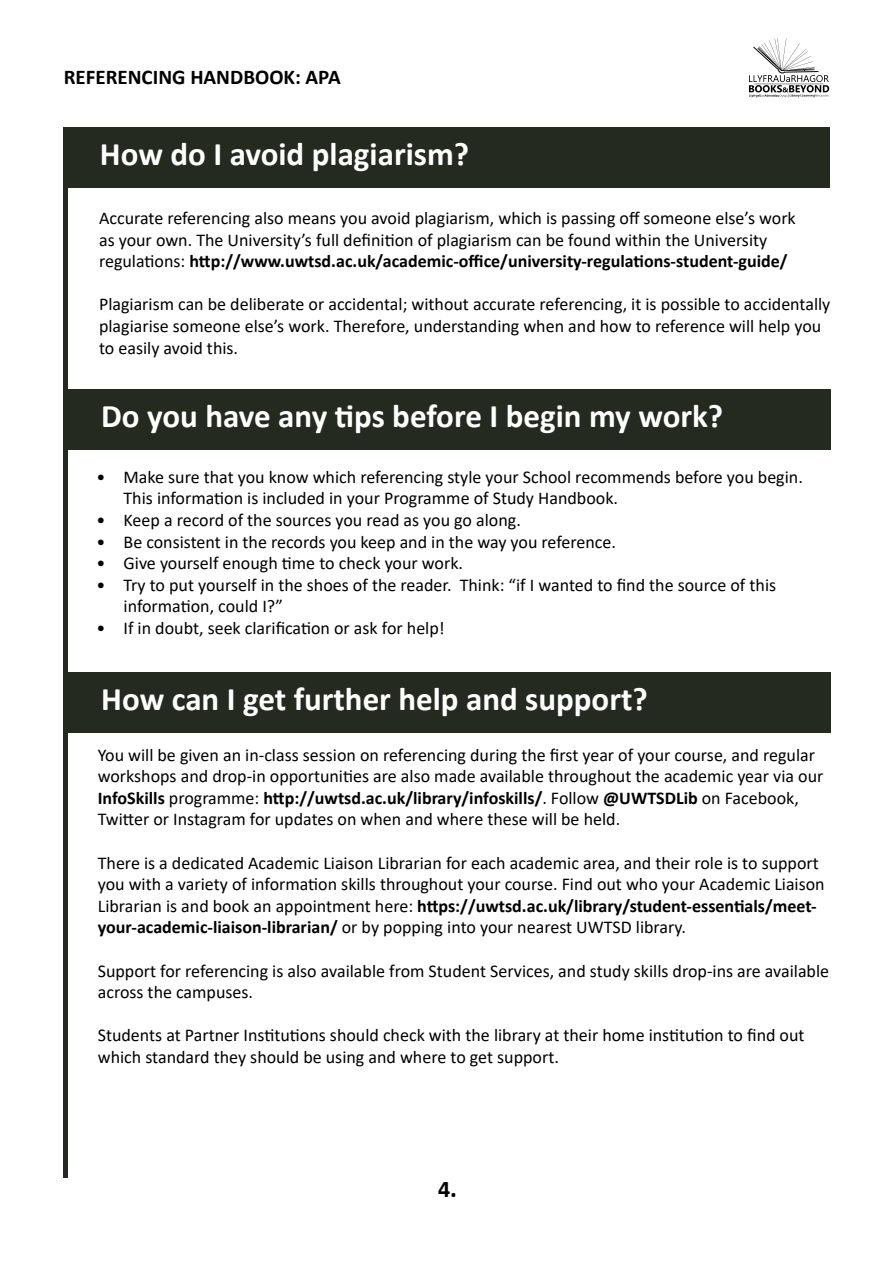
<style>
.page{position:relative;width:893px;height:1263px;background:#fff}
.page>*{position:absolute;margin:0;border:0;box-sizing:border-box;transform-origin:0 0}
.t1{font:700 33px "Calibri";color:#fff}
.t2{font:700 24px "Calibri";color:#000}
.t3{font:700 21px "Calibri";color:#000}
.t4{font:18px/21.6px "Calibri";color:#000}
.s1{font-weight:700}
.s2{font-size:25.5px}
</style>
<div class="page">
<hr style="left:64px;top:128px;width:4px;height:1050px;background:#252a20">
<div style="left:67px;top:128px;width:762px;height:60px;background:#252a20"></div>
<svg style="left:749px;top:38px;width:80px;height:60px"></svg>
<div style="left:68px;top:389px;width:762px;height:60px;background:#252a20"></div>
<div style="left:68px;top:673px;width:762px;height:60px;background:#252a20"></div>
<p class="t3" style="left:64px;top:62px;width:278px">REFERENCING HANDBOOK: APA</p>
<h1 class="t1" style="left:100px;top:131px;width:371px">How do I avoid plagiarism?</h1>
<p class="t4" style="left:99px;top:207px;width:698px">Accurate referencing also means you avoid plagiarism, which is passing off someone else’s work as your own. The University’s full definition of plagiarism can be found within the University regulations: <span class="s1">http://www.uwtsd.ac.uk/academic-office/university-regulations-student-guide/</span></p>
<p class="t4" style="left:99px;top:293px;width:733px">Plagiarism can be deliberate or accidental; without accurate referencing, it is possible to accidentally plagiarise someone else’s work. Therefore, understanding when and how to reference will help you to easily avoid this.</p>
<h1 class="t1" style="left:101px;top:393px;width:624px">Do you have any tips before I begin my work?</h1>
<p class="t4" style="left:124px;top:465px;width:681px;text-indent:-27px">• Make sure that you know which referencing style your School recommends before you begin.<br>This information is included in your Programme of Study Handbook.</p>
<p class="t4" style="left:97px;top:509px;width:426px">• Keep a record of the sources you read as you go along.</p>
<p class="t4" style="left:97px;top:530px;width:521px">• Be consistent in the records you keep and in the way you reference.</p>
<p class="t4" style="left:97px;top:552px;width:368px">• Give yourself enough time to check your work.</p>
<p class="t4" style="left:124px;top:573px;width:654px;text-indent:-27px">• Try to put yourself in the shoes of the reader. Think: “if I wanted to find the source of this information, could I?”</p>
<p class="t4" style="left:97px;top:617px;width:350px">• If in doubt, seek clarification or ask for help!</p>
<h1 class="t1" style="left:101px;top:676px;width:548px">How can I get further help and support?</h1>
<p class="t4" style="left:98px;top:743px;width:727px">You will be given an in-class session on referencing during the first year of your course, and regular workshops and drop-in opportunities are also made available throughout the academic year via our <span class="s1">InfoSkills</span> programme: <span class="s1">http://uwtsd.ac.uk/library/infoskills/</span>. Follow <span class="s1">@UWTSDLib</span> on Facebook, Twitter or Instagram for updates on when and where these will be held.</p>
<p class="t4" style="left:98px;top:851px;width:728px">There is a dedicated Academic Liaison Librarian for each academic area, and their role is to support you with a variety of information skills throughout your course. Find out who your Academic Liaison Librarian is and book an appointment here: <span class="s1">https://uwtsd.ac.uk/library/student-essentials/meet&shy;your-academic-liaison-librarian/</span> or by popping into your nearest UWTSD library.</p>
<p class="t4" style="left:98px;top:959px;width:733px">Support for referencing is also available from Student Services, and study skills drop-ins are available across the campuses.</p>
<p class="t4" style="left:98px;top:1024px;width:708px">Students at Partner Institutions should check with the library at their home institution to find out which standard they should be using and where to get support.</p>
<h2 class="t2" style="left:438px;top:1172px;width:20px">4<span class="s2">.</span></h2>
</div>
